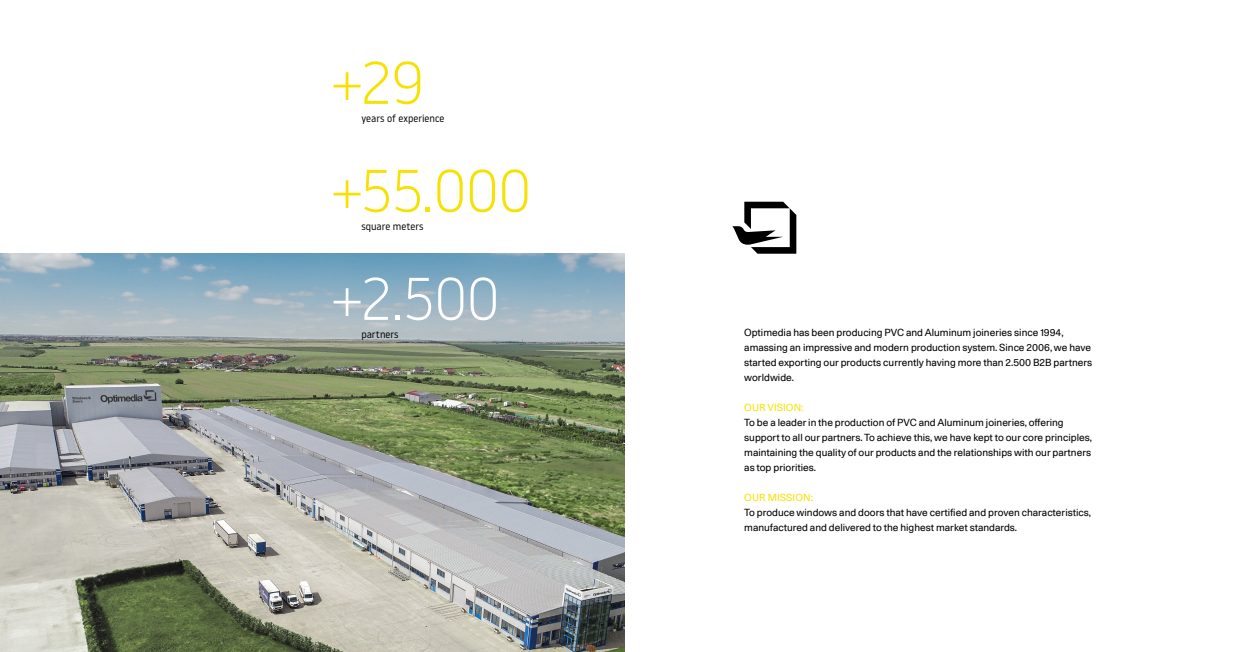
<style>
.page{position:relative;width:1248px;height:652px;background:#fff}
.page>*{position:absolute;margin:0;border:0;box-sizing:border-box;transform-origin:0 0}
.t1{font:300 60px "Noway";color:#f6e201}
.t2{font:300 60px "Noway";color:#fff}
.t3{font:10px/15px "Unica 77 LL";color:#000}
.t4{font:10px "Noway";color:#000}
.t5{font:10px "Unica 77 LL";letter-spacing:.01em;color:#f6e201}
</style>
<div class="page">
<img style="left:0;top:254px;width:624px;height:398px">
<svg style="left:732px;top:202px;width:64px;height:52px"></svg>
<h1 class="t1" style="left:333px;top:42px;width:92px">+29</h1>
<p class="t4" style="left:361px;top:112px;width:85px">years of experience</p>
<h1 class="t1" style="left:333px;top:150px;width:199px">+55.000</h1>
<p class="t4" style="left:361px;top:220px;width:64px">square meters</p>
<h1 class="t2" style="left:333px;top:258px;width:168px">+2.500</h1>
<p class="t4" style="left:361px;top:328px;width:39px">partners</p>
<p class="t3" style="left:744px;top:325px;width:349px">Optimedia has been producing PVC and Aluminum joineries since 1994, amassing an impressive and modern production system. Since 2006, we have started exporting our products currently having more than 2.500 B2B partners worldwide.</p>
<p class="t5" style="left:744px;top:401px;width:61px">OUR VISION:</p>
<p class="t3" style="left:744px;top:415px;width:349px">To be a leader in the production of PVC and Aluminum joineries, offering support to all our partners. To achieve this, we have kept to our core principles, maintaining the quality of our products and the relationships with our partners as top priorities.</p>
<p class="t5" style="left:744px;top:491px;width:70px">OUR MISSION:</p>
<p class="t3" style="left:744px;top:505px;width:348px">To produce windows and doors that have certified and proven characteristics, manufactured and delivered to the highest market standards.</p>
</div>
